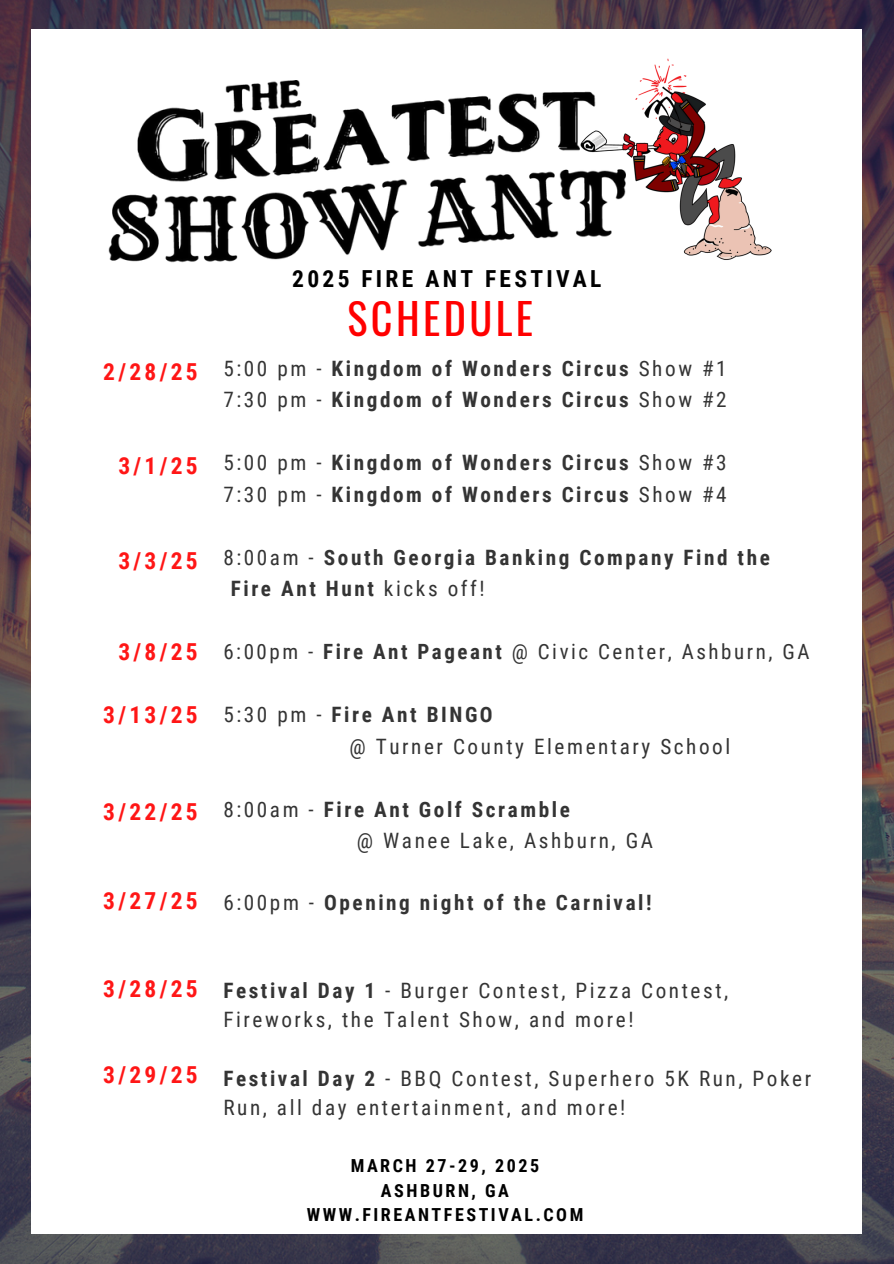
<style>
.page{position:relative;width:894px;height:1264px;background:#fff}
.page>*{position:absolute;margin:0;border:0;box-sizing:border-box;transform-origin:0 0}
.t1{font:42.3px "Oswald";letter-spacing:.08em;color:#f00}
.t2{font:700 23.4px "Roboto Condensed";letter-spacing:.14em;color:#ff1616}
.t3{font:700 23.4px "Roboto Condensed";letter-spacing:.14em;color:#000}
.t4{font:21.15px/31.5px "Roboto Condensed";letter-spacing:.12em;color:#343434}
.t5{font:700 21.15px/31.5px "Roboto Condensed";letter-spacing:.12em;color:#343434}
.t6{font:21px "Roboto Condensed";letter-spacing:.12em;color:#343434}
.t7{font:700 18px "Roboto Condensed";letter-spacing:.14em;color:#000}
.s1{font-weight:400}
.s2{font-weight:700}
</style>
<div class="page">
<img style="left:0;top:0;width:893px;height:1263px">
<div style="left:31px;top:30px;width:830px;height:1203px;background:#fff"></div>
<img style="left:108px;top:80px;width:470px;height:183px">
<img style="left:578px;top:58px;width:194px;height:202px">
<h3 class="t3" style="left:292px;top:265px;width:311px">2025 FIRE ANT FESTIVAL</h3>
<h3 class="t1" style="left:347px;top:286px;width:187px">SCHEDULE</h3>
<p class="t2" style="left:103px;top:358px;width:96px">2/28/25</p>
<h2 class="t5" style="left:223px;top:352px;width:504px"><span class="s1">5:00 pm -</span> Kingdom of Wonders Circus <span class="s1">Show #1<br>7:30 pm -</span> Kingdom of Wonders Circus <span class="s1">Show #2</span></h2>
<p class="t2" style="left:118px;top:452px;width:81px">3/1/25</p>
<h2 class="t5" style="left:223px;top:447px;width:504px"><span class="s1">5:00 pm -</span> Kingdom of Wonders Circus <span class="s1">Show #3<br>7:30 pm -</span> Kingdom of Wonders Circus <span class="s1">Show #4</span></h2>
<p class="t2" style="left:118px;top:547px;width:81px">3/3/25</p>
<h2 class="t5" style="left:231px;top:541px;width:540px;text-indent:-7px"><span class="s1">8:00am -</span> South Georgia Banking Company Find the<br>Fire Ant Hunt <span class="s1">kicks off!</span></h2>
<h2 class="t2" style="left:118px;top:638px;width:81px">3/8/25</h2>
<h3 class="t6" style="left:223px;top:639px;width:587px">6:00pm - <span class="s2">Fire Ant Pageant</span> @ Civic Center, Ashburn, GA</h3>
<h2 class="t2" style="left:103px;top:701px;width:96px">3/13/25</h2>
<h3 class="t4" style="left:349px;top:699px;width:382px;text-indent:-126px">5:30 pm - <span class="s2">Fire Ant BINGO<br></span>@ Turner County Elementary School</h3>
<h2 class="t2" style="left:103px;top:798px;width:96px">3/22/25</h2>
<h3 class="t4" style="left:357px;top:793px;width:297px;text-indent:-133px">8:00am - <span class="s2">Fire Ant Golf Scramble<br></span>@ Wanee Lake, Ashburn, GA</h3>
<h2 class="t2" style="left:103px;top:887px;width:96px">3/27/25</h2>
<h4 class="t5" style="left:223px;top:887px;width:429px"><span class="s1">6:00pm -</span> Opening night of the Carnival!</h4>
<h2 class="t2" style="left:103px;top:974px;width:96px">3/28/25</h2>
<h2 class="t2" style="left:103px;top:1061px;width:96px">3/29/25</h2>
<h3 class="t4" style="left:223px;top:976px;width:506px;line-height:29.2px"><span class="s2">Festival Day 1</span> - Burger Contest, Pizza Contest,<br>Fireworks, the Talent Show, and more!</h3>
<h3 class="t4" style="left:223px;top:1063px;width:589px;line-height:29.2px"><span class="s2">Festival Day 2</span> - BBQ Contest, Superhero 5K Run, Poker<br>Run, all day entertainment, and more!</h3>
<p class="t7" style="left:351px;top:1155px;width:190px">MARCH 27-29, 2025</p>
<p class="t7" style="left:381px;top:1179px;width:129px">ASHBURN, GA</p>
<p class="t7" style="left:306px;top:1204px;width:278px">WWW.FIREANTFESTIVAL.COM</p>
</div>
